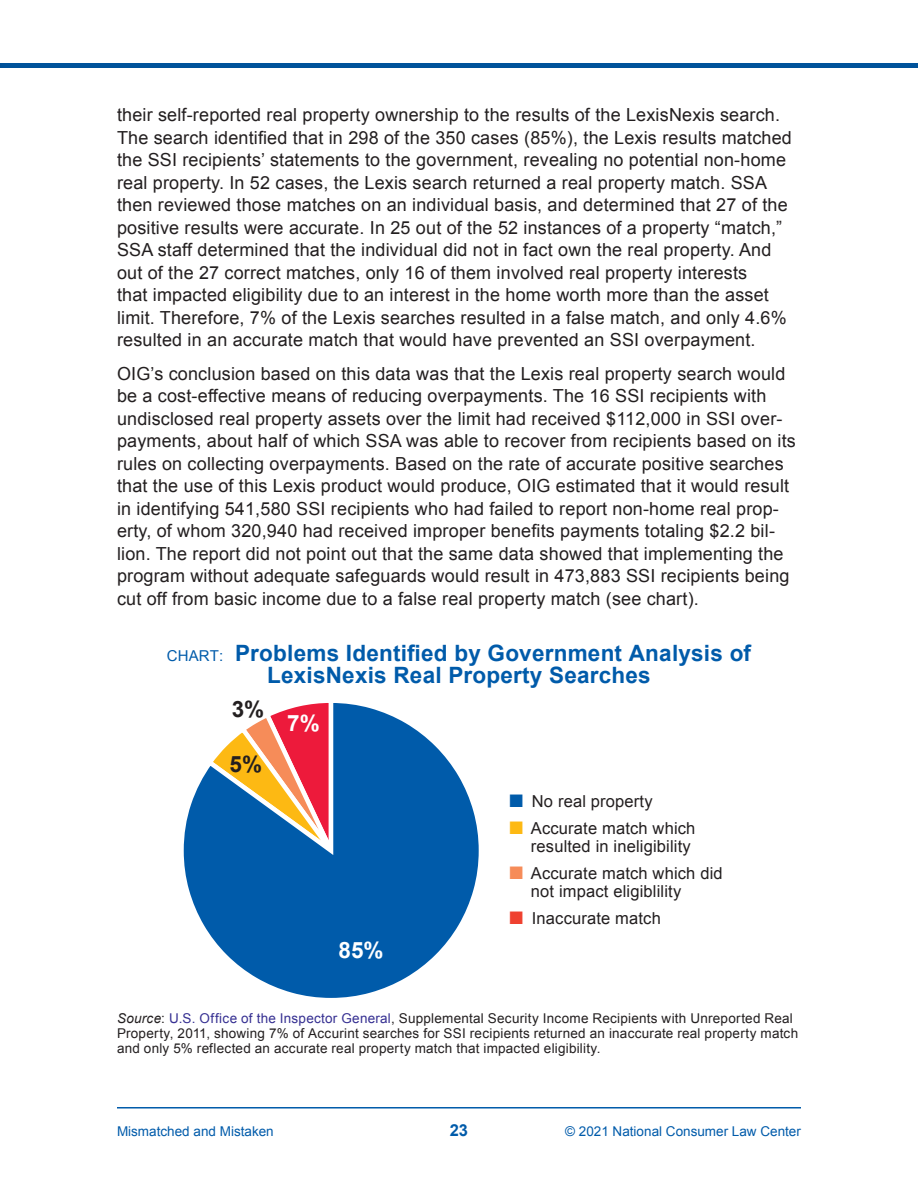
<style>
.page{position:relative;width:918px;height:1188px;background:#fff}
.page>*{position:absolute;margin:0;border:0;box-sizing:border-box;transform-origin:0 0}
.t1{font:700 22.5px/22.5px "Arial";letter-spacing:.01em;color:#005baa;text-align:center}
.t2{font:700 22.5px "Arial";color:#fff}
.t3{font:700 22.5px "Arial";color:#231f20}
.t4{font:18px/22.5px "Arial";letter-spacing:.01em;color:#231f20}
.t5{font:16.5px/18px "Arial";letter-spacing:.01em;color:#231f20;text-align:right}
.t6{font:700 16.5px "Arial";color:#005baa}
.t7{font:13.5px/15px "Arial";letter-spacing:.015em;color:#231f20}
.t8{font:13.5px "Arial";color:#005baa}
.s1{font-weight:400;font-size:15px}
.s2{color:#005baa}
.s3{color:#fdb913}
.s4{color:#f68c59}
.s5{color:#ef4130}
.s6{font-style:italic}
.s7{color:#363092}
</style>
<div class="page">
<hr style="left:117px;top:1107px;width:684px;height:2px;background:#005baa">
<div style="left:0;top:61px;width:918px;height:7px;background:#231f20;opacity:.15"></div>
<svg style="left:183px;top:703px;width:296px;height:295px"></svg>
<p class="t4" style="left:117px;top:104px;width:676px">their self-reported real property ownership to the results of the LexisNexis search.<br>The search identified that in 298 of the 350 cases (85%), the Lexis results matched the SSI recipients’ statements to the government, revealing no potential non-home real property. In 52 cases, the Lexis search returned a real property match. SSA then reviewed those matches on an individual basis, and determined that 27 of the positive results were accurate. In 25 out of the 52 instances of a property “match,” SSA staff determined that the individual did not in fact own the real property. And out of the 27 correct matches, only 16 of them involved real property interests<br>that impacted eligibility due to an interest in the home worth more than the asset limit. Therefore, 7% of the Lexis searches resulted in a false match, and only 4.6% resulted in an accurate match that would have prevented an SSI overpayment.</p>
<p class="t4" style="left:117px;top:362px;width:680px">OIG’s conclusion based on this data was that the Lexis real property search would be a cost-effective means of reducing overpayments. The 16 SSI recipients with undisclosed real property assets over the limit had received $112,000 in SSI over&shy;payments, about half of which SSA was able to recover from recipients based on its rules on collecting overpayments. Based on the rate of accurate positive searches that the use of this Lexis product would produce, OIG estimated that it would result in identifying 541,580 SSI recipients who had failed to report non-home real prop&shy;erty, of whom 320,940 had received improper benefits payments totaling $2.2 bil&shy;lion. The report did not point out that the same data showed that implementing the program without adequate safeguards would result in 473,883 SSI recipients being cut off from basic income due to a false real property match (see chart).</p>
<p class="t1" style="left:167px;top:642px;width:586px"><span class="s1">CHART:</span> Problems Identified by Government Analysis of<br>LexisNexis Real Property Searches</p>
<p class="t3" style="left:232px;top:694px;width:34px">3%</p>
<p class="t3" style="left:230px;top:750px;width:34px">5%</p>
<p class="t2" style="left:287px;top:708px;width:34px">7%</p>
<p class="t2" style="left:338px;top:935px;width:47px">85%</p>
<p class="t5" style="left:510px;top:793px;width:145px"><span class="s2">■</span> No real property</p>
<p class="t5" style="left:510px;top:820px;width:187px"><span class="s3">■</span> Accurate match which resulted in ineligibility</p>
<p class="t5" style="left:531px;top:865px;width:193px;text-align:left;text-indent:-21px"><span class="s4">■</span> Accurate match which did not impact eligiblility</p>
<p class="t5" style="left:510px;top:910px;width:153px"><span class="s5">■</span> Inaccurate match</p>
<p class="t7" style="left:117px;top:1011px;width:683px"><span class="s6">Source</span>: <span class="s7">U.S. Office of the Inspector General</span>, Supplemental Security Income Recipients with Unreported Real<br>Property, 2011, showing 7% of Accurint searches for SSI recipients returned an inaccurate real property match and only 5% reflected an accurate real property match that impacted eligibility.</p>
<p class="t8" style="left:117px;top:1122px;width:158px">Mismatched and Mistaken</p>
<p class="t6" style="left:450px;top:1119px;width:20px">23</p>
<p class="t8" style="left:565px;top:1122px;width:237px">© 2021 National Consumer Law Center</p>
</div>
